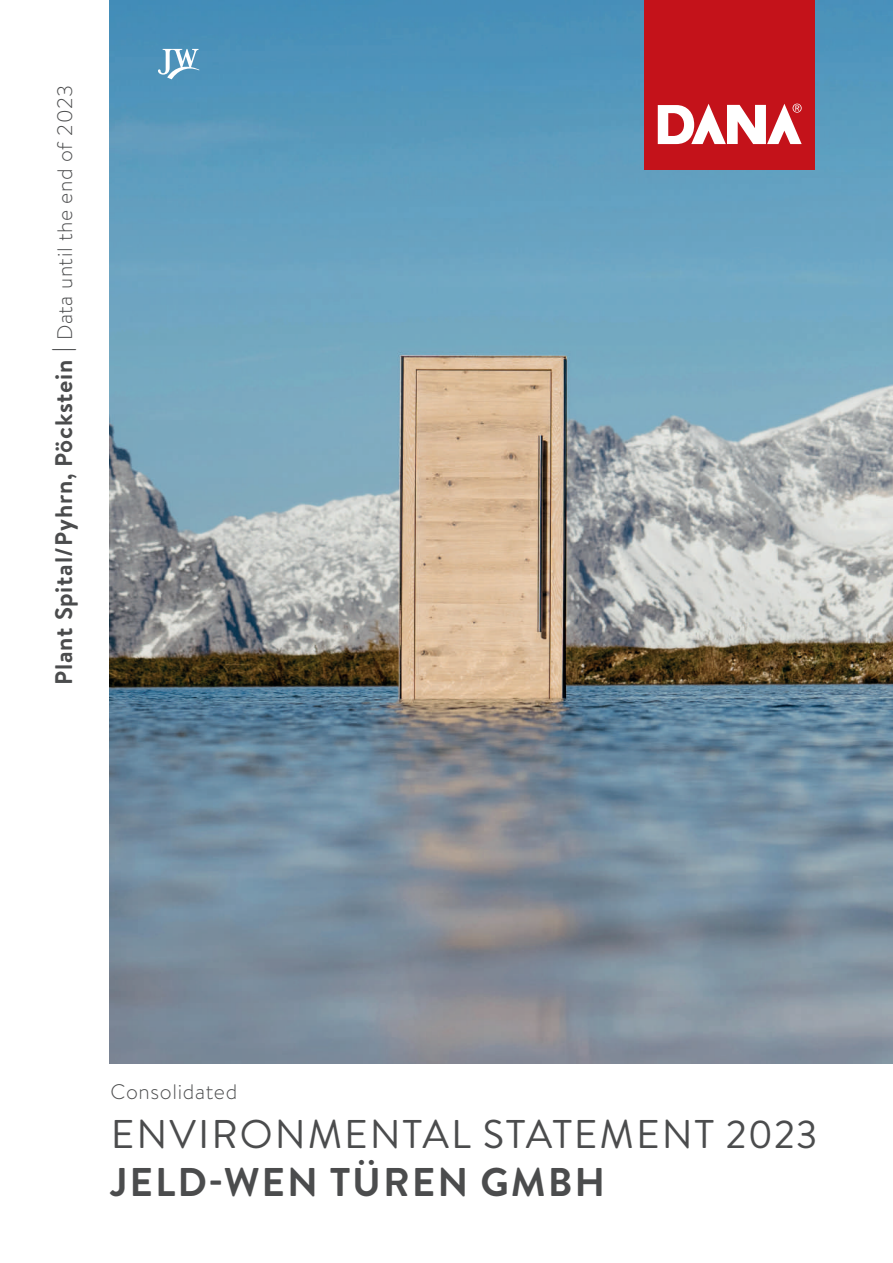
<style>
.page{position:relative;width:893px;height:1263px;background:#fff}
.page>*{position:absolute;margin:0;border:0;box-sizing:border-box;transform-origin:0 0}
.t1{font:40.05px "Brandon Grotesque";letter-spacing:.05em;color:#4b4c4d}
.t2{font:700 40.05px "Brandon Grotesque";letter-spacing:.05em;color:#4b4c4d}
.t3{font:700 24px "Brandon Text";letter-spacing:.03em;color:#4b4c4d}
.t4{font:300 21px "Brandon Text";letter-spacing:.03em;color:#4b4c4d}
.s1{font-weight:400}
.s2{font-weight:300;font-size:21px}
</style>
<div class="page">
<img style="left:109px;top:0;width:784px;height:1063px">
<svg style="left:158px;top:49px;width:41px;height:30px"></svg>
<div style="left:645px;top:0;width:170px;height:169px;background:#c4121a"></div>
<svg style="left:658px;top:104px;width:144px;height:40px"></svg>
<p class="t3" style="left:47px;top:685px;width:601px;rotate:-90deg">Plant Spital/Pyhrn, Pöckstein <span class="s1">|</span> <span class="s2">Data until the end of 2023</span></p>
<p class="t4" style="left:111px;top:1077px;width:128px">Consolidated</p>
<h1 class="t1" style="left:111px;top:1107px;width:708px">ENVIRONMENTAL STATEMENT 2023</h1>
<h1 class="t2" style="left:111px;top:1154px;width:496px">JELD-WEN TÜREN GMBH</h1>
</div>
